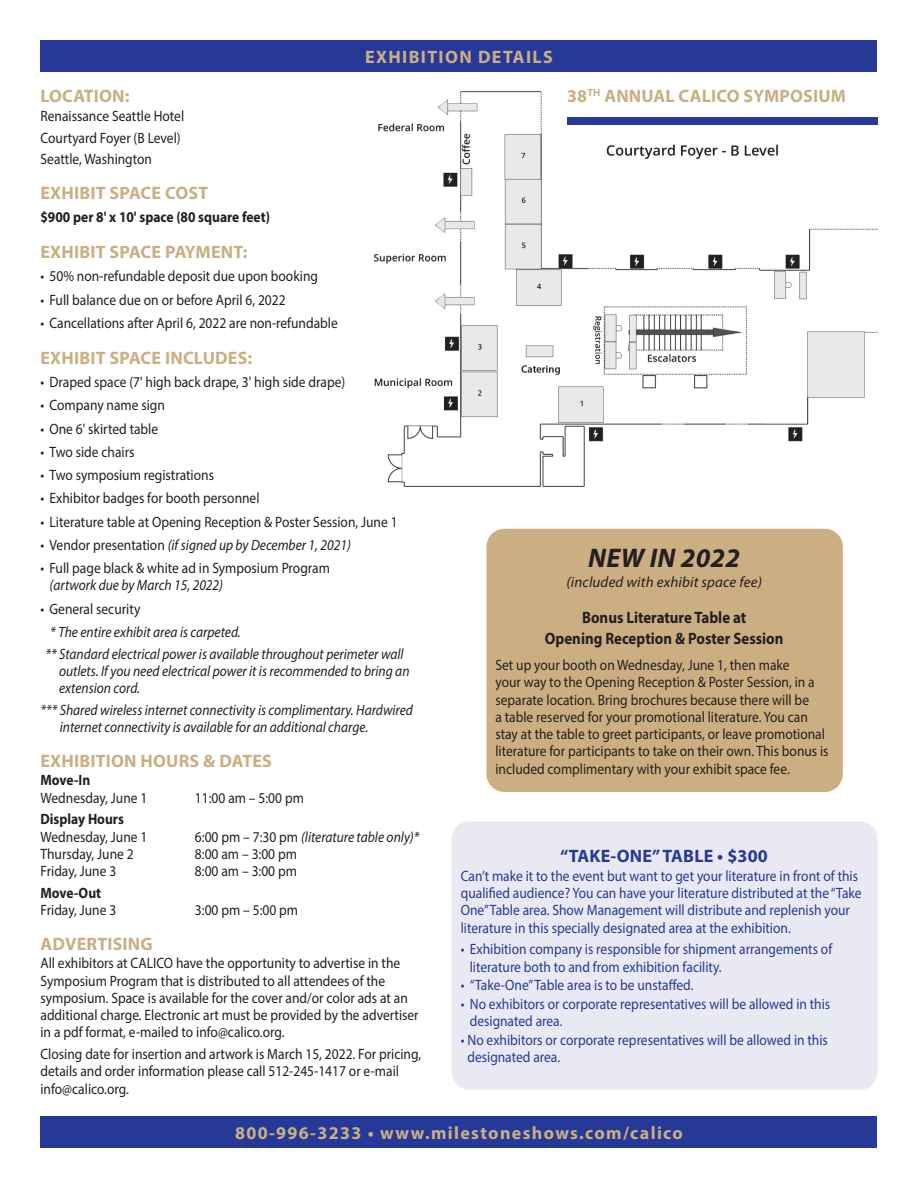
<style>
.page{position:relative;width:918px;height:1188px;background:#fff}
.page>*{position:absolute;margin:0;border:0;box-sizing:border-box;transform-origin:0 0}
.Head_bold_color12{font:italic 700 27px "Myriad Pro";letter-spacing:.01em;color:#231f20}
.Head_bold_color12-2{font:700 18px "Myriad Pro";letter-spacing:.01em;color:#cbaf83}
.bar_text{font:700 18px "Myriad Pro";letter-spacing:.075em;color:#cbaf83}
.Head_bold_color12-3{font:700 18px "Myriad Pro";letter-spacing:.01em;color:#263996}
.Head_bold_color12-4{font:700 16.5px/21px "Myriad Pro";color:#231f20;text-align:center;scale:.9 1}
.t1{font:15px/17.2px "Myriad Pro";color:#231f20;scale:.9 1}
.t2{font:15px/17.2px "Myriad Pro";color:#263996;scale:.9 1}
.Head_bold_color12-5{font:italic 15px/17.2px "Myriad Pro";color:#231f20;scale:.9 1}
.t3{font:700 15px "Myriad Pro";color:#231f20;scale:.9 1}
.Head_bold_color12-6{font:italic 15px "Myriad Pro";color:#231f20}
.s1{font-style:normal}
.s2{font-style:italic}
.s3{font-weight:700}
</style>
<div class="page">
<div style="left:452px;top:821px;width:426px;height:269px;background:#e9e9f4;border-radius:18px"></div>
<div style="left:40px;top:40px;width:838px;height:32px;background:#263996"></div>
<div style="left:40px;top:1116px;width:838px;height:32px;background:#263996"></div>
<img style="left:373px;top:91px;width:505px;height:396px">
<div style="left:486px;top:529px;width:357px;height:263px;background:#cbaf83;border-radius:18px"></div>
<div style="left:567px;top:117px;width:311px;height:7px;background:#263996"></div>
<p class="bar_text" style="left:365px;top:45px;width:189px">EXHIBITION DETAILS</p>
<p class="Head_bold_color12-2" style="left:40px;top:84px;width:91px">LOCATION:</p>
<p class="t1" style="left:40px;top:107px;width:161px">Renaissance Seattle Hotel</p>
<p class="t1" style="left:40px;top:129px;width:157px">Courtyard Foyer (B Level)</p>
<p class="t1" style="left:40px;top:150px;width:126px">Seattle, Washington</p>
<p class="Head_bold_color12-2" style="left:40px;top:181px;width:169px">EXHIBIT SPACE COST</p>
<p class="t3" style="left:40px;top:207px;width:256px">$900 per 8' x 10' space (80 square feet)</p>
<p class="Head_bold_color12-2" style="left:40px;top:240px;width:208px">EXHIBIT SPACE PAYMENT:</p>
<p class="t1" style="left:40px;top:267px;width:310px">• 50% non-refundable deposit due upon booking</p>
<p class="t1" style="left:40px;top:291px;width:274px">• Full balance due on or before April 6, 2022</p>
<p class="t1" style="left:40px;top:314px;width:332px">• Cancellations after April 6, 2022 are non-refundable</p>
<p class="Head_bold_color12-2" style="left:40px;top:346px;width:213px">EXHIBIT SPACE INCLUDES:</p>
<p class="t1" style="left:40px;top:373px;width:340px">• Draped space (7' high back drape, 3' high side drape)</p>
<p class="t1" style="left:40px;top:396px;width:140px">• Company name sign</p>
<p class="t1" style="left:40px;top:420px;width:132px">• One 6' skirted table</p>
<p class="t1" style="left:40px;top:443px;width:106px">• Two side chairs</p>
<p class="t1" style="left:40px;top:466px;width:194px">• Two symposium registrations</p>
<p class="t1" style="left:40px;top:489px;width:245px">• Exhibitor badges for booth personnel</p>
<p class="t1" style="left:40px;top:513px;width:398px">• Literature table at Opening Reception &amp; Poster Session, June 1</p>
<p class="Head_bold_color12-5" style="left:40px;top:536px;width:347px"><span class="s1">• Vendor presentation</span> (if signed up by December 1, 2021)</p>
<p class="t1" style="left:50px;top:559px;width:313px;text-indent:-9px">• Full page black &amp; white ad in Symposium Program <span class="s2">(artwork due by March 15, 2022)</span></p>
<p class="t1" style="left:40px;top:600px;width:112px">• General security</p>
<p class="Head_bold_color12-5" style="left:50px;top:623px;width:213px">* The entire exhibit area is carpeted.</p>
<p class="Head_bold_color12-5" style="left:59px;top:645px;width:391px;text-indent:-14px">** Standard electrical power is available throughout perimeter wall outlets. If you need electrical power it is recommended to bring an extension cord.</p>
<p class="Head_bold_color12-5" style="left:60px;top:701px;width:394px;text-indent:-19px">*** Shared wireless internet connectivity is complimentary. Hardwired internet connectivity is available for an additional charge.</p>
<p class="Head_bold_color12-2" style="left:40px;top:749px;width:233px">EXHIBITION HOURS &amp; DATES</p>
<p class="t1" style="left:40px;top:771px;width:120px"><span class="s3">Move-In<br></span>Wednesday, June 1</p>
<p class="t1" style="left:195px;top:789px;width:123px">11:00 am – 5:00 pm</p>
<p class="t1" style="left:40px;top:810px;width:120px"><span class="s3">Display Hours<br></span>Wednesday, June 1</p>
<p class="Head_bold_color12-5" style="left:195px;top:828px;width:251px"><span class="s1">6:00 pm – 7:30 pm</span> (literature table only)*</p>
<p class="t1" style="left:40px;top:845px;width:105px">Thursday, June 2</p>
<p class="t1" style="left:195px;top:845px;width:115px">8:00 am – 3:00 pm</p>
<p class="t1" style="left:40px;top:862px;width:86px">Friday, June 3</p>
<p class="t1" style="left:195px;top:862px;width:115px">8:00 am – 3:00 pm</p>
<p class="t1" style="left:40px;top:884px;width:86px"><span class="s3">Move-Out<br></span>Friday, June 3</p>
<p class="t1" style="left:195px;top:901px;width:116px">3:00 pm – 5:00 pm</p>
<p class="Head_bold_color12-2" style="left:40px;top:932px;width:114px">ADVERTISING</p>
<p class="t1" style="left:40px;top:954px;width:422px">All exhibitors at CALICO have the opportunity to advertise in the Symposium Program that is distributed to all attendees of the symposium. Space is available for the cover and/or color ads at an additional charge. Electronic art must be provided by the advertiser in a pdf format, e-mailed to info@calico.org.</p>
<p class="t1" style="left:40px;top:1045px;width:425px">Closing date for insertion and artwork is March 15, 2022. For pricing, details and order information please call 512-245-1417 or e-mail info@calico.org.</p>
<p class="Head_bold_color12-2" style="left:567px;top:84px;width:281px">38<sup>TH</sup> ANNUAL CALICO SYMPOSIUM</p>
<p class="Head_bold_color12" style="left:588px;top:541px;width:153px">NEW IN 2022</p>
<p class="Head_bold_color12-6" style="left:566px;top:573px;width:197px">(included with exhibit space fee)</p>
<p class="Head_bold_color12-4" style="left:545px;top:606px;width:267px">Bonus Literature Table at<br>Opening Reception &amp; Poster Session</p>
<p class="t1" style="left:495px;top:656px;width:372px">Set up your booth on Wednesday, June 1, then make<br>your way to the Opening Reception &amp; Poster Session, in a separate location. Bring brochures because there will be<br>a table reserved for your promotional literature. You can stay at the table to greet participants, or leave promotional literature for participants to take on their own. This bonus is included complimentary with your exhibit space fee.</p>
<p class="Head_bold_color12-3" style="left:560px;top:844px;width:209px">“TAKE-ONE” TABLE • $300</p>
<p class="t2" style="left:461px;top:867px;width:447px">Can’t make it to the event but want to get your literature in front of this qualified audience? You can have your literature distributed at the “Take One” Table area. Show Management will distribute and replenish your literature in this specially designated area at the exhibition.</p>
<p class="t2" style="left:470px;top:941px;width:404px;text-indent:-9px">• Exhibition company is responsible for shipment arrangements of literature both to and from exhibition facility.</p>
<p class="t2" style="left:461px;top:977px;width:260px">• “Take-One” Table area is to be unstaffed.</p>
<p class="t2" style="left:470px;top:995px;width:402px;text-indent:-9px">• No exhibitors or corporate representatives will be allowed in this designated area.</p>
<p class="t2" style="left:467px;top:1031px;width:402px;text-indent:-7px">• No exhibitors or corporate representatives will be allowed in this designated area.</p>
<p class="bar_text" style="left:235px;top:1121px;width:449px">800-996-3233 • www.milestoneshows.com/calico</p>
</div>
